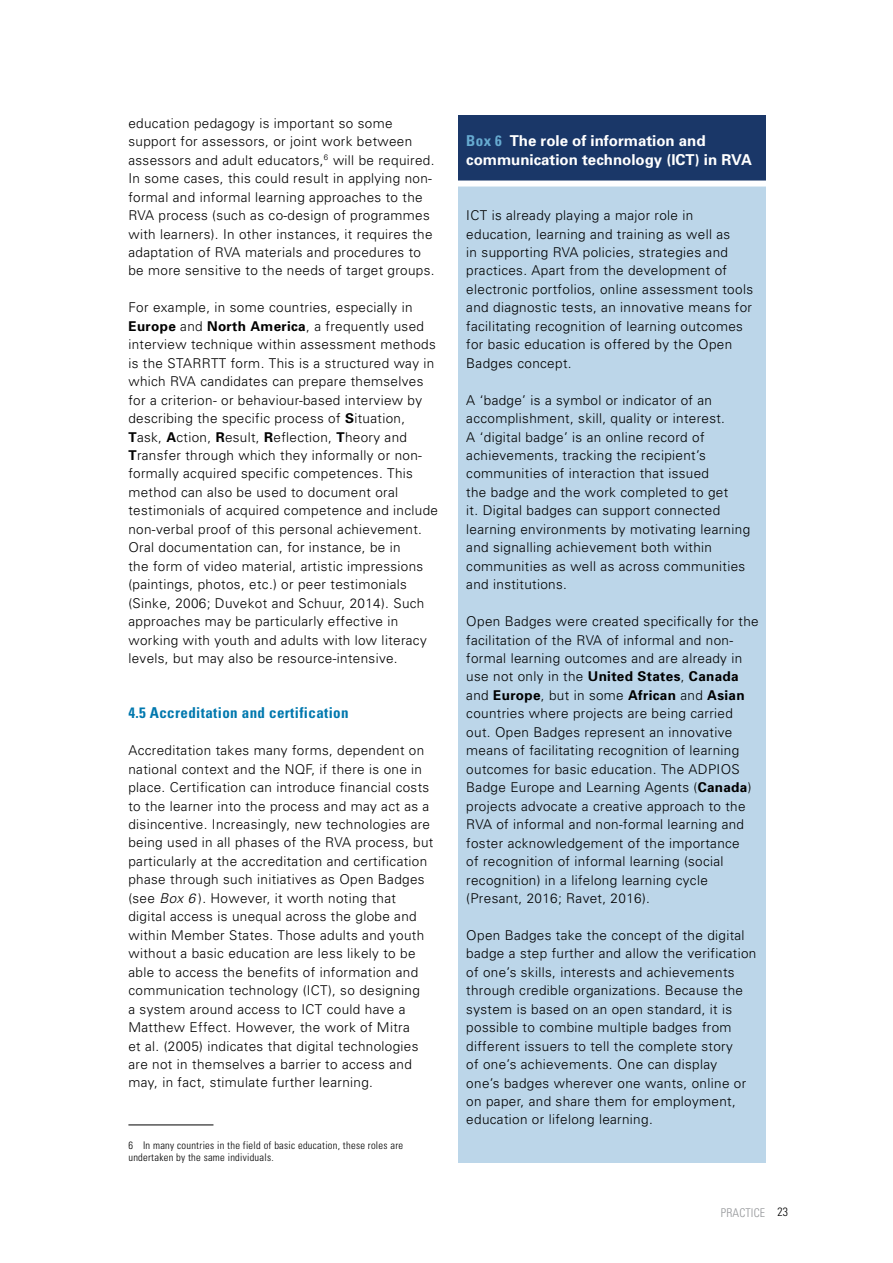
<style>
.page{position:relative;width:893px;height:1263px;background:#fff}
.page>*{position:absolute;margin:0;border:0;box-sizing:border-box;transform-origin:0 0}
.t1{font:700 15px/18.5px "Univers";color:#fff}
.t2{font:700 condensed 15px "Univers";letter-spacing:.025em;color:#0078ae}
.t3{font:300 13.5px/18.5px "Univers";letter-spacing:.025em;color:#000}
.t4{font:300 condensed 12px "Univers";letter-spacing:.01em;color:#939598}
.t5{font:300 condensed 12px "Univers";color:#000}
.t6{font:300 condensed 10.5px/12px "Univers";letter-spacing:.025em;color:#000}
.s1{font-weight:700}
.s2{font-style:italic}
.s3{font-stretch:condensed;color:#67abd1}
</style>
<div class="page">
<hr style="left:128px;top:1125px;width:85px;height:1px;background:#000">
<div style="left:458px;top:182px;width:308px;height:980px;background:#bcd6e9"></div>
<div style="left:458px;top:116px;width:308px;height:69px;background:#1a3768"></div>
<div style="left:455px;top:181px;width:317px;height:6px;background:#fff"></div>
<p class="t3" style="left:128px;top:113px;width:308px">education pedagogy is important so some support for assessors, or joint work between assessors and adult educators,<sup>6</sup> will be required.<br>In some cases, this could result in applying non&shy;formal and informal learning approaches to the RVA process (such as co-design of programmes with learners). In other instances, it requires the adaptation of RVA materials and procedures to be more sensitive to the needs of target groups.</p>
<p class="t3" style="left:128px;top:298px;width:311px">For example, in some countries, especially in <span class="s1">Europe</span> and <span class="s1">North America</span>, a frequently used interview technique within assessment methods is the STARRTT form. This is a structured way in which RVA candidates can prepare themselves for a criterion- or behaviour-based interview by describing the specific process of <span class="s1">S</span>ituation, <span class="s1">T</span>ask, <span class="s1">A</span>ction, <span class="s1">R</span>esult, <span class="s1">R</span>eflection, <span class="s1">T</span>heory and <span class="s1">T</span>ransfer through which they informally or non&shy;formally acquired specific competences. This method can also be used to document oral testimonials of acquired competence and include non-verbal proof of this personal achievement.<br>Oral documentation can, for instance, be in<br>the form of video material, artistic impressions (paintings, photos, etc.) or peer testimonials (Sinke, 2006; Duvekot and Schuur, 2014). Such approaches may be particularly effective in working with youth and adults with low literacy levels, but may also be resource-intensive.</p>
<p class="t2" style="left:128px;top:704px;width:222px">4.5 Accreditation and certification</p>
<p class="t3" style="left:128px;top:741px;width:306px">Accreditation takes many forms, dependent on national context and the NQF, if there is one in place. Certification can introduce financial costs to the learner into the process and may act as a disincentive. Increasingly, new technologies are being used in all phases of the RVA process, but particularly at the accreditation and certification phase through such initiatives as Open Badges (see <span class="s2">Box 6</span> ). However, it worth noting that digital access is unequal across the globe and within Member States. Those adults and youth without a basic education are less likely to be able to access the benefits of information and communication technology (ICT), so designing<br>a system around access to ICT could have a Matthew Effect. However, the work of Mitra<br>et al. (2005) indicates that digital technologies are not in themselves a barrier to access and may, in fact, stimulate further learning.</p>
<p class="t6" style="left:128px;top:1139px;width:276px">6 In many countries in the field of basic education, these roles are undertaken by the same individuals.</p>
<p class="t1" style="left:466px;top:131px;width:287px"><span class="s3">Box 6</span> The role of information and communication technology (ICT) in RVA</p>
<p class="t3" style="left:466px;top:206px;width:288px">ICT is already playing a major role in education, learning and training as well as<br>in supporting RVA policies, strategies and practices. Apart from the development of electronic portfolios, online assessment tools and diagnostic tests, an innovative means for facilitating recognition of learning outcomes for basic education is offered by the Open Badges concept.</p>
<p class="t3" style="left:466px;top:390px;width:285px">A ‘badge’ is a symbol or indicator of an accomplishment, skill, quality or interest.<br>A ‘digital badge’ is an online record of achievements, tracking the recipient’s communities of interaction that issued<br>the badge and the work completed to get<br>it. Digital badges can support connected learning environments by motivating learning and signalling achievement both within communities as well as across communities and institutions.</p>
<p class="t3" style="left:466px;top:612px;width:294px">Open Badges were created specifically for the facilitation of the RVA of informal and non&shy;formal learning outcomes and are already in use not only in the <span class="s1">United States</span>, <span class="s1">Canada </span>and <span class="s1">Europe</span>, but in some <span class="s1">African</span> and <span class="s1">Asian </span>countries where projects are being carried out. Open Badges represent an innovative means of facilitating recognition of learning outcomes for basic education. The ADPIOS Badge Europe and Learning Agents (<span class="s1">Canada</span>) projects advocate a creative approach to the RVA of informal and non-formal learning and foster acknowledgement of the importance<br>of recognition of informal learning (social recognition) in a lifelong learning cycle (Presant, 2016; Ravet, 2016).</p>
<p class="t3" style="left:466px;top:925px;width:292px">Open Badges take the concept of the digital badge a step further and allow the verification of one’s skills, interests and achievements through credible organizations. Because the system is based on an open standard, it is possible to combine multiple badges from different issuers to tell the complete story<br>of one’s achievements. One can display<br>one’s badges wherever one wants, online or on paper, and share them for employment, education or lifelong learning.</p>
<p class="t4" style="left:721px;top:1205px;width:46px">PRACTICE</p>
<p class="t5" style="left:777px;top:1205px;width:12px">23</p>
</div>
